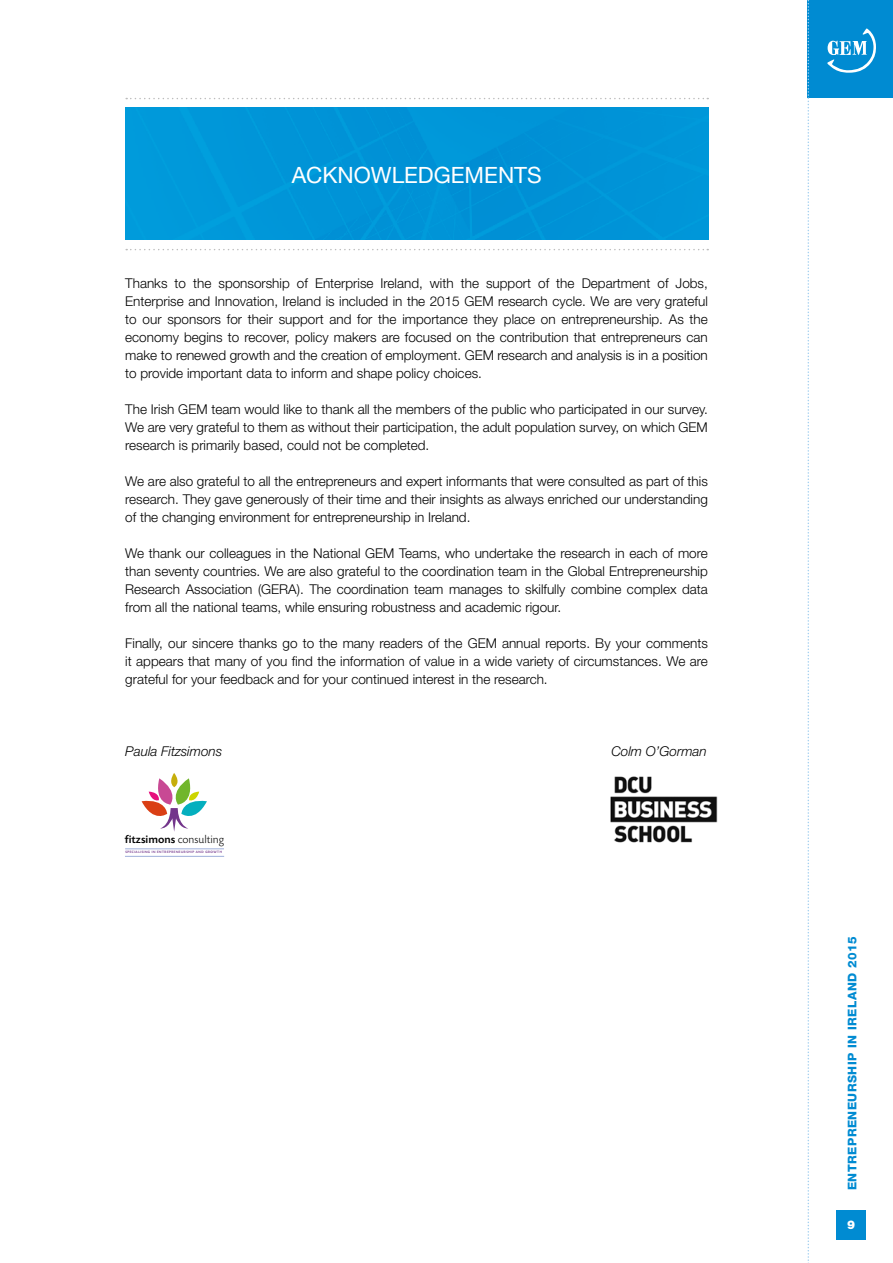
<style>
.page{position:relative;width:893px;height:1263px;background:#fff}
.page>*{position:absolute;margin:0;border:0;box-sizing:border-box;transform-origin:0 0}
.t1{font:22.5px "Helvetica Neue";color:#fff}
.t2{font:300 13.5px/18px "Helvetica Neue";color:#000;text-align:justify}
.t3{font:italic 300 13.5px "Helvetica Neue";color:#000}
.t4{font:800 12px "Helvetica Neue";letter-spacing:.04em;color:#008bd2}
.t5{font:900 12px "Helvetica Neue";color:#fff}
.t6{font:500 11.55px "Today SB";color:#000}
.t7{font:500 3.45px "Today SH";letter-spacing:.16em;color:#73358b}
.s1{font-weight:300}
</style>
<div class="page">
<div style="left:837px;top:1210px;width:29px;height:29px;background:#008bd2"></div>
<div style="left:808px;top:0;width:85px;height:98px;background:#008bd2"></div>
<svg style="left:807px;top:0;width:2px;height:1263px"></svg>
<svg style="left:827px;top:29px;width:49px;height:44px"></svg>
<svg style="left:126px;top:249px;width:582px;height:1px"></svg>
<svg style="left:126px;top:98px;width:582px;height:1px"></svg>
<div style="left:125px;top:108px;width:583px;height:132px;background:#0094d7"></div>
<svg style="left:142px;top:773px;width:65px;height:59px"></svg>
<hr style="left:125px;top:848px;width:99px;height:1px;background:#9eaeda">
<hr style="left:125px;top:856px;width:99px;height:1px;background:#9eaeda">
<img style="left:610px;top:776px;width:108px;height:67px">
<h1 class="t1" style="left:292px;top:161px;width:252px">ACKNOWLEDGEMENTS</h1>
<p class="t2" style="left:125px;top:274px;width:584px">Thanks to the sponsorship of Enterprise Ireland, with the support of the Department of Jobs, Enterprise and Innovation, Ireland is included in the 2015 GEM research cycle. We are very grateful to our sponsors for their support and for the importance they place on entrepreneurship. As the economy begins to recover, policy makers are focused on the contribution that entrepreneurs can make to renewed growth and the creation of employment. GEM research and analysis is in a position to provide important data to inform and shape policy choices.</p>
<p class="t2" style="left:125px;top:400px;width:584px">The Irish GEM team would like to thank all the members of the public who participated in our survey.<br>We are very grateful to them as without their participation, the adult population survey, on which GEM research is primarily based, could not be completed.</p>
<p class="t2" style="left:125px;top:472px;width:584px">We are also grateful to all the entrepreneurs and expert informants that were consulted as part of this research. They gave generously of their time and their insights as always enriched our understanding of the changing environment for entrepreneurship in Ireland.</p>
<p class="t2" style="left:125px;top:544px;width:584px">We thank our colleagues in the National GEM Teams, who undertake the research in each of more than seventy countries. We are also grateful to the coordination team in the Global Entrepreneurship Research Association (GERA). The coordination team manages to skilfully combine complex data from all the national teams, while ensuring robustness and academic rigour.</p>
<p class="t2" style="left:125px;top:634px;width:584px">Finally, our sincere thanks go to the many readers of the GEM annual reports. By your comments it appears that many of you find the information of value in a wide variety of circumstances. We are grateful for your feedback and for your continued interest in the research.</p>
<p class="t3" style="left:125px;top:743px;width:98px">Paula Fitzsimons</p>
<p class="t3" style="left:611px;top:743px;width:97px">Colm O’Gorman</p>
<p class="t6" style="left:125px;top:833px;width:101px">fitzsimons <span class="s1">consulting</span></p>
<p class="t7" style="left:125px;top:850px;width:98px">SPECIALISING IN ENTREPRENEURSHIP AND GROWTH</p>
<p class="t4" style="left:845px;top:1190px;width:256px;rotate:-90deg">ENTREPRENEURSHIP in ireland 2015</p>
<p class="t5" style="left:847px;top:1217px;width:10px">9</p>
</div>
